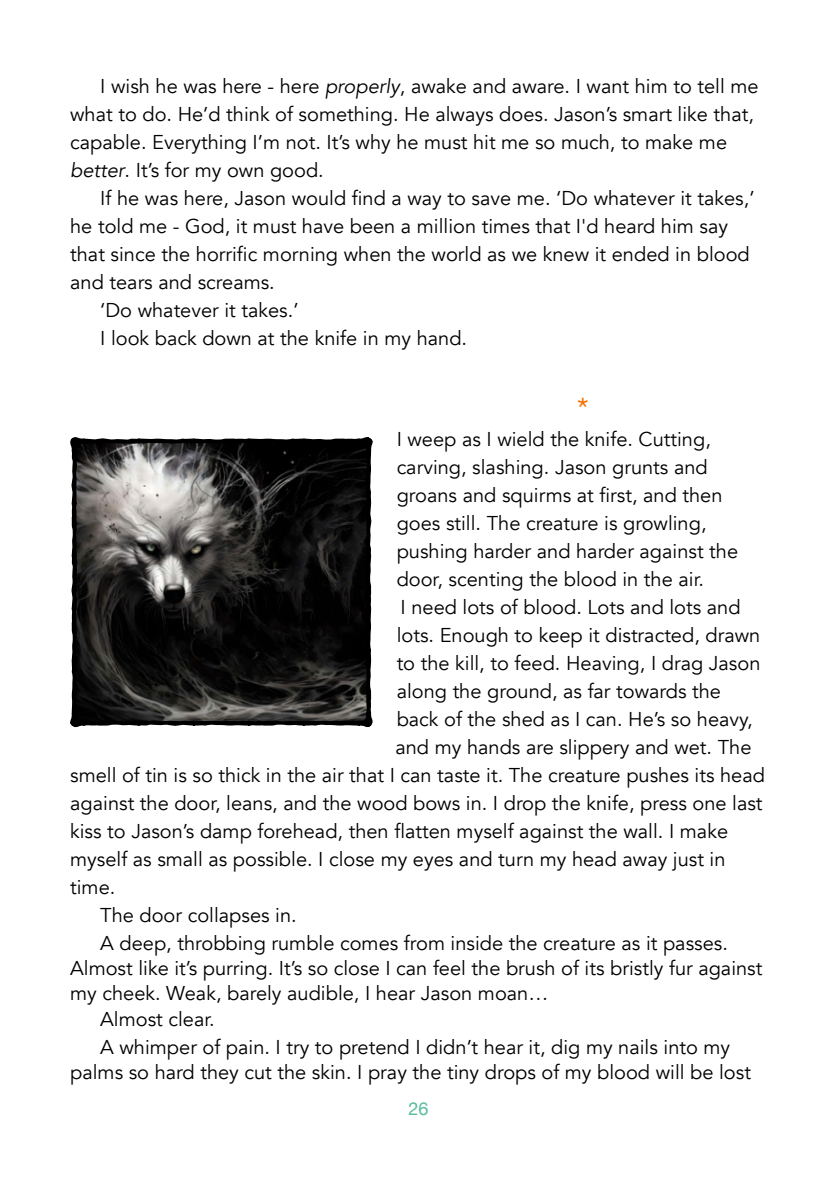
<style>
.page{position:relative;width:840px;height:1191px;background:#fff}
.page>*{position:absolute;margin:0;border:0;box-sizing:border-box;transform-origin:0 0}
.t1{font:26px "Avenir";color:#f27200}
.t2{font:20px/25.2px "Avenir";color:#000;text-align:center}
.t3{font:18px "Helvetica Neue";color:#58bb9e}
.s1{font-style:italic}
</style>
<div class="page">
<svg style="left:70px;top:437px;width:302px;height:290px;background:#31302f"></svg>
<p class="t2" style="left:100px;top:74px;width:659px">I wish he was here - here <span class="s1">properly</span>, awake and aware. I want him to tell me</p>
<p class="t2" style="left:70px;top:102px;width:685px">what to do. He’d think of something. He always does. Jason’s smart like that,</p>
<p class="t2" style="left:70px;top:130px;width:658px">capable. Everything I’m not. It’s why he must hit me so much, to make me</p>
<p class="t2" style="left:70px;top:158px;width:255px"><span class="s1">better</span>. It’s for my own good.</p>
<p class="t2" style="left:100px;top:186px;width:655px">If he was here, Jason would find a way to save me. ‘Do whatever it takes,’</p>
<p class="t2" style="left:70px;top:214px;width:659px">he told me - God, it must have been a million times that I'd heard him say</p>
<p class="t2" style="left:70px;top:242px;width:680px">that since the horrific morning when the world as we knew it ended in blood</p>
<p class="t2" style="left:70px;top:270px;width:206px">and tears and screams.</p>
<p class="t2" style="left:100px;top:298px;width:200px">‘Do whatever it takes.’</p>
<p class="t2" style="left:100px;top:326px;width:368px">I look back down at the knife in my hand.</p>
<p class="t1" style="left:576px;top:391px;width:13px">*</p>
<p class="t2" style="left:396px;top:427px;width:315px">I weep as I wield the knife. Cutting,</p>
<p class="t2" style="left:396px;top:455px;width:312px">carving, slashing. Jason grunts and</p>
<p class="t2" style="left:396px;top:483px;width:327px">groans and squirms at first, and then</p>
<p class="t2" style="left:396px;top:511px;width:311px">goes still. The creature is growling,</p>
<p class="t2" style="left:396px;top:539px;width:343px">pushing harder and harder against the</p>
<p class="t2" style="left:396px;top:567px;width:309px">door, scenting the blood in the air.</p>
<p class="t2" style="left:400px;top:595px;width:341px">I need lots of blood. Lots and lots and</p>
<p class="t2" style="left:396px;top:623px;width:365px">lots. Enough to keep it distracted, drawn</p>
<p class="t2" style="left:396px;top:651px;width:365px">to the kill, to feed. Heaving, I drag Jason</p>
<p class="t2" style="left:396px;top:679px;width:326px">along the ground, as far towards the</p>
<p class="t2" style="left:396px;top:707px;width:357px">back of the shed as I can. He’s so heavy,</p>
<p class="t2" style="left:395px;top:735px;width:357px">and my hands are slippery and wet. The</p>
<p class="t2" style="left:70px;top:763px;width:696px">smell of tin is so thick in the air that I can taste it. The creature pushes its head</p>
<p class="t2" style="left:70px;top:791px;width:693px">against the door, leans, and the wood bows in. I drop the knife, press one last</p>
<p class="t2" style="left:70px;top:819px;width:659px">kiss to Jason’s damp forehead, then flatten myself against the wall. I make</p>
<p class="t2" style="left:70px;top:847px;width:656px">myself as small as possible. I close my eyes and turn my head away just in</p>
<p class="t2" style="left:70px;top:875px;width:47px">time.</p>
<p class="t2" style="left:100px;top:903px;width:198px">The door collapses in.</p>
<p class="t2" style="left:100px;top:931px;width:629px">A deep, throbbing rumble comes from inside the creature as it passes.</p>
<p class="t2" style="left:70px;top:956px;width:693px">Almost like it’s purring. It’s so close I can feel the brush of its bristly fur against</p>
<p class="t2" style="left:70px;top:981px;width:479px">my cheek. Weak, barely audible, I hear Jason moan…</p>
<p class="t2" style="left:100px;top:1006px;width:116px">Almost clear.</p>
<p class="t2" style="left:70px;top:1034px;width:682px">A whimper of pain. I try to pretend I didn’t hear it, dig my nails into my palms so hard they cut the skin. I pray the tiny drops of my blood will be lost</p>
<p class="t3" style="left:408px;top:1095px;width:22px">26</p>
</div>
